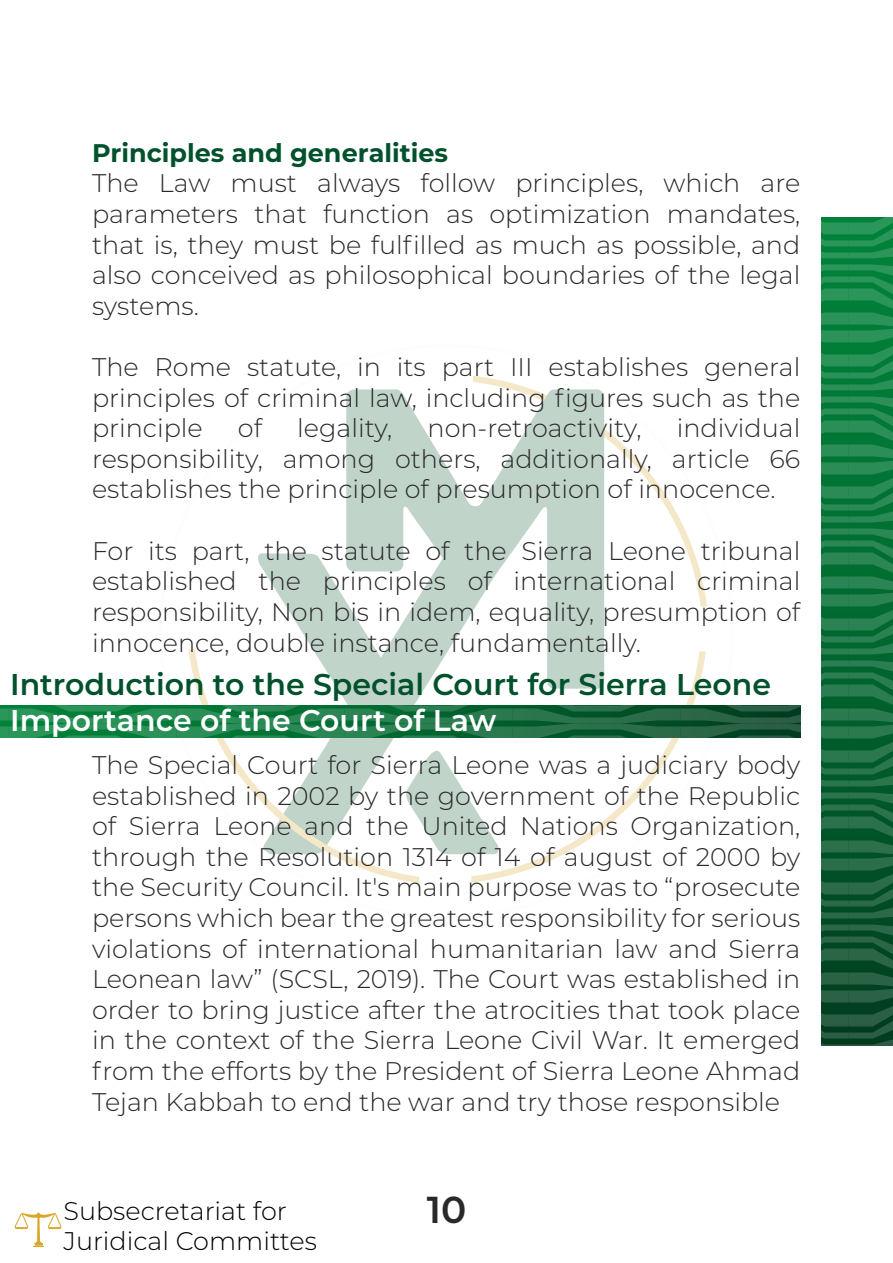
<style>
.page{position:relative;width:893px;height:1263px;background:#fff}
.page>*{position:absolute;margin:0;border:0;box-sizing:border-box;transform-origin:0 0}
.t1{font:429.3px "LEIXO DEMO";color:#00512c}
.t2{font:600 37.5px "Montserrat";color:#292929}
.t3{font:600 30px "Montserrat";color:#00512c}
.t4{font:600 30px "Montserrat";color:#fff}
.t5{font:300 25.5px/30.6px "Montserrat";color:#292929;text-align:justify}
.t6{font:300 25.5px/30.6px "Montserrat";color:#000}
.t7{font:700 25.5px "Montserrat";color:#00512c}
</style>
<div class="page">
<svg style="left:473px;top:376px;width:234px;height:231px"></svg>
<svg style="left:471px;top:651px;width:235px;height:231px"></svg>
<svg style="left:188px;top:649px;width:231px;height:234px"></svg>
<svg style="left:821px;top:217px;width:72px;height:829px;background:#177241"></svg>
<svg style="left:0;top:706px;width:800px;height:31px;background:#1b7444"></svg>
<svg style="left:15px;top:1213px;width:47px;height:34px"></svg>
<p class="t7" style="left:92px;top:134px;width:358px">Principles and generalities</p>
<p class="t5" style="left:92px;top:167px;width:710px">The Law must always follow principles, which are parameters that function as optimization mandates, that is, they must be fulfilled as much as possible, and also conceived as philosophical boundaries of the legal systems.</p>
<p class="t5" style="left:92px;top:351px;width:710px">The Rome statute, in its part III establishes general principles of criminal law, including figures such as the principle</p>
<h1 class="t1" style="left:232px;top:396px;width:406px">XM</h1>
<p class="t5" style="left:238px;top:412px;width:26px">of</p>
<p class="t5" style="left:297px;top:412px;width:97px">legality,</p>
<p class="t5" style="left:427px;top:412px;width:216px">non-retroactivity,</p>
<p class="t5" style="left:92px;top:412px;width:710px;text-indent:585px">individual responsibility, among others, additionally, article 66 establishes the principle of presumption of innocence.</p>
<p class="t5" style="left:92px;top:534px;width:710px">For its part, the statute of the Sierra Leone tribunal established the principles of international criminal responsibility, Non bis in idem, equality, presumption of innocence, double instance, fundamentally.</p>
<p class="t3" style="left:10px;top:663px;width:763px">Introduction to the Special Court for Sierra Leone</p>
<p class="t4" style="left:10px;top:699px;width:488px">Importance of the Court of Law</p>
<p class="t5" style="left:92px;top:749px;width:710px">The Special Court for Sierra Leone was a judiciary body established in 2002 by the government of the Republic of Sierra Leone and the United Nations Organization, through the Resolution 1314 of 14 of august of 2000 by the Security Council. It's main purpose was to “prosecute persons which bear the greatest responsibility for serious violations of international humanitarian law and Sierra Leonean law” (SCSL, 2019). The Court was established in order to bring justice after the atrocities that took place in the context of the Sierra Leone Civil War. It emerged from the efforts by the President of Sierra Leone Ahmad Tejan Kabbah to end the war and try those responsible</p>
<p class="t6" style="left:64px;top:1194px;width:255px">Subsecretariat for<br>Juridical Committes</p>
<h2 class="t2" style="left:427px;top:1183px;width:41px">10</h2>
</div>
